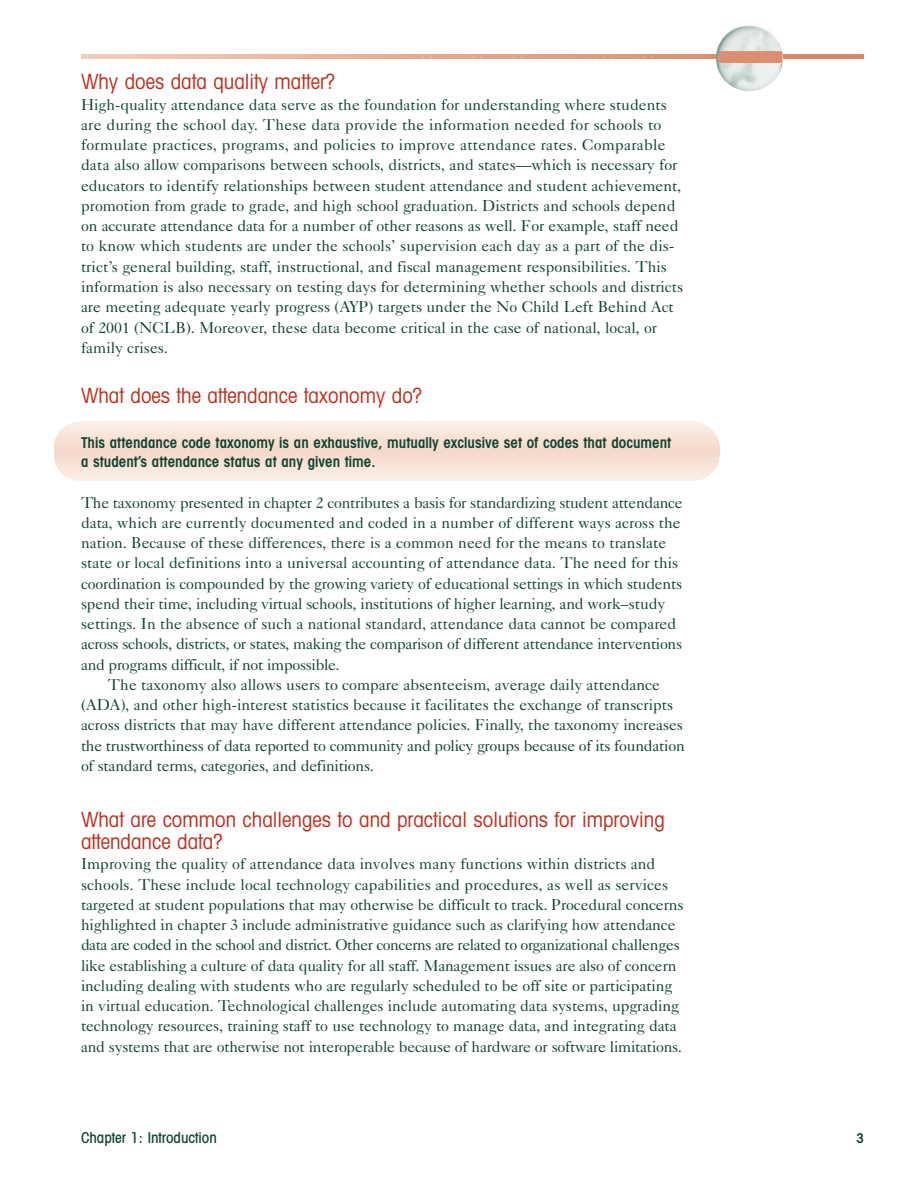
<style>
.page{position:relative;width:918px;height:1188px;background:#fff}
.page>*{position:absolute;margin:0;border:0;box-sizing:border-box;transform-origin:0 0}
.t1{font:condensed 21px/22.5px "Avant Garde";color:#c02d19}
.t2{font:15.75px/20.2px "Caslon Five Forty";color:#104331}
.t3{font:600 condensed 15px/19.5px "Avant Garde";color:#104331}
.t4{font:500 condensed 15px "Avant Garde";color:#104331}
.t5{font:600 condensed 13.5px "Avant Garde";color:#104331}
</style>
<div class="page">
<hr style="left:736px;top:54px;width:128px;height:4px;background:#da8565">
<img style="left:716px;top:25px;width:67px;height:67px">
<svg style="left:714px;top:51px;width:69px;height:14px"></svg>
<div style="left:54px;top:422px;width:665px;height:58px;background:#faefe8;border-radius:27px"></div>
<div style="left:54px;top:432px;width:665px;height:39px;background:#f9e8df"></div>
<div style="left:54px;top:435px;width:665px;height:32px;background:#f8e5da"></div>
<div style="left:54px;top:439px;width:665px;height:25px;background:#f7e1d5"></div>
<div style="left:54px;top:443px;width:665px;height:16px;background:#f7dfd1"></div>
<div style="left:54px;top:447px;width:665px;height:9px;background:#f6dbcd"></div>
<hr style="left:54px;top:450px;width:665px;height:2px;background:#f5d8c9">
<p class="t1" style="left:81px;top:73px;width:256px">Why does data quality matter?</p>
<p class="t2" style="left:81px;top:96px;width:604px">High-quality attendance data serve as the foundation for understanding where students are during the school day. These data provide the information needed for schools to formulate practices, programs, and policies to improve attendance rates. Comparable data also allow comparisons between schools, districts, and states—which is necessary for educators to identify relationships between student attendance and student achievement, promotion from grade to grade, and high school graduation. Districts and schools depend on accurate attendance data for a number of other reasons as well. For example, staff need to know which students are under the schools’ supervision each day as a part of the dis&shy;trict’s general building, staff, instructional, and fiscal management responsibilities. This information is also necessary on testing days for determining whether schools and districts are meeting adequate yearly progress (AYP) targets under the No Child Left Behind Act of 2001 (NCLB). Moreover, these data become critical in the case of national, local, or family crises.</p>
<p class="t1" style="left:81px;top:386px;width:343px">What does the attendance taxonomy do?</p>
<p class="t3" style="left:81px;top:434px;width:592px">This attendance code taxonomy is an exhaustive, mutually exclusive set of codes that document a student’s attendance status at any given time.</p>
<p class="t2" style="left:81px;top:494px;width:603px">The taxonomy presented in chapter 2 contributes a basis for standardizing student attendance data, which are currently documented and coded in a number of different ways across the nation. Because of these differences, there is a common need for the means to translate state or local definitions into a universal accounting of attendance data. The need for this coordination is compounded by the growing variety of educational settings in which students spend their time, including virtual schools, institutions of higher learning, and work–study settings. In the absence of such a national standard, attendance data cannot be compared across schools, districts, or states, making the comparison of different attendance interventions and programs difficult, if not impossible.</p>
<p class="t2" style="left:81px;top:676px;width:605px;text-indent:27px">The taxonomy also allows users to compare absenteeism, average daily attendance (ADA), and other high-interest statistics because it facilitates the exchange of transcripts across districts that may have different attendance policies. Finally, the taxonomy increases the trustworthiness of data reported to community and policy groups because of its foundation of standard terms, categories, and definitions.</p>
<p class="t1" style="left:81px;top:810px;width:585px">What are common challenges to and practical solutions for improving attendance data?</p>
<p class="t2" style="left:81px;top:856px;width:604px">Improving the quality of attendance data involves many functions within districts and schools. These include local technology capabilities and procedures, as well as services targeted at student populations that may otherwise be difficult to track. Procedural concerns highlighted in chapter 3 include administrative guidance such as clarifying how attendance data are coded in the school and district. Other concerns are related to organizational challenges like establishing a culture of data quality for all staff. Management issues are also of concern including dealing with students who are regularly scheduled to be off site or participating in virtual education. Technological challenges include automating data systems, upgrading technology resources, training staff to use technology to manage data, and integrating data and systems that are otherwise not interoperable because of hardware or software limitations.</p>
<p class="t4" style="left:81px;top:1132px;width:137px">Chapter 1: Introduction</p>
<p class="t5" style="left:856px;top:1134px;width:9px">3</p>
</div>
